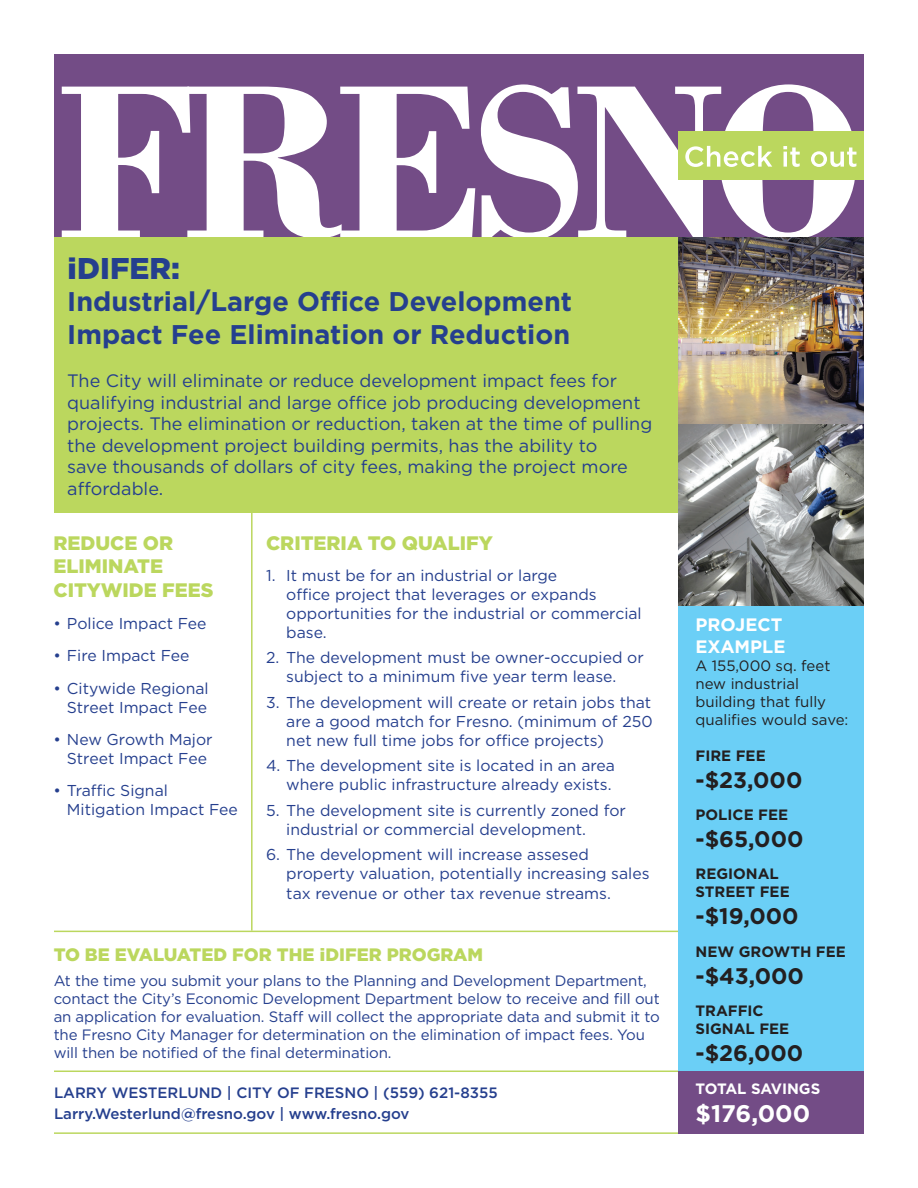
<style>
.page{position:relative;width:918px;height:1188px;background:#fff}
.page>*{position:absolute;margin:0;border:0;box-sizing:border-box;transform-origin:0 0}
.t1{font:900 30px "Gotham";color:#253f8e}
.t2{font:700 27px/32.4px "Gotham";color:#253f8e}
.t3{font:700 24px "Gotham";color:#fff}
.t4{font:700 22.5px "Gotham";color:#231f20}
.t5{font:900 19.5px/23.4px "Gotham";color:#bbd75e}
.t6{font:18px/21.6px "Gotham";color:#253f8e}
.t7{font:900 18px "Gotham";color:#bbd75e}
.t8{font:700 18px "Gotham";color:#fff}
.t9{font:15.75px/18.9px "Gotham";color:#253f8e}
.t10{font:15px/18px "Gotham";letter-spacing:-.01em;color:#253f8e}
.t11{font:500 15px "Gotham";color:#253f8e}
.t12{font:15px "Gotham";color:#231f20}
.t13{font:700 15px "Gotham";color:#231f20}
.t14{font:700 15px "Gotham";letter-spacing:-.01em;color:#fff}
.s1{font-family:"Arial"}
</style>
<div class="page">
<hr style="left:54px;top:1071px;width:635px;height:1px;background:#bbd75e">
<hr style="left:54px;top:1132px;width:635px;height:2px;background:#bbd75e">
<hr style="left:54px;top:931px;width:635px;height:1px;background:#bbd75e">
<hr style="left:251px;top:500px;width:2px;height:431px;background:#bbd75e">
<div style="left:54px;top:54px;width:810px;height:184px;background:#734c86"></div>
<svg style="left:62px;top:87px;width:413px;height:151px"></svg>
<div style="left:679px;top:131px;width:185px;height:49px;background:#bbd75e"></div>
<svg style="left:481px;top:84px;width:375px;height:154px"></svg>
<div style="left:54px;top:238px;width:810px;height:275px;background:#bbd75e"></div>
<div style="left:678px;top:606px;width:186px;height:465px;background:#6bcff6"></div>
<img style="left:678px;top:238px;width:186px;height:367px">
<div style="left:678px;top:1071px;width:186px;height:63px;background:#734c86"></div>
<p class="t1" style="left:67px;top:248px;width:114px"><span class="s1">i</span>DIFER:</p>
<p class="t2" style="left:67px;top:286px;width:506px">Industrial/Large Office Development<br>Impact Fee Elimination or Reduction</p>
<p class="t6" style="left:67px;top:370px;width:587px">The City will eliminate or reduce development impact fees for qualifying industrial and large office job producing development projects. The elimination or reduction, taken at the time of pulling the development project building permits, has the ability to<br>save thousands of dollars of city fees, making the project more affordable.</p>
<p class="t5" style="left:53px;top:531px;width:121px">REDUCE OR<br>ELIMINATE</p>
<p class="t5" style="left:53px;top:578px;width:162px">CITYWIDE FEES</p>
<p class="t9" style="left:53px;top:614px;width:155px">• Police Impact Fee</p>
<p class="t9" style="left:53px;top:646px;width:138px">• Fire Impact Fee</p>
<p class="t9" style="left:53px;top:679px;width:157px;text-align:right">• Citywide Regional<br>Street Impact Fee</p>
<p class="t9" style="left:53px;top:730px;width:161px;text-align:center">• New Growth Major<br>Street Impact Fee</p>
<p class="t9" style="left:67px;top:781px;width:172px;text-indent:-14px">• Traffic Signal<br>Mitigation Impact Fee</p>
<p class="t5" style="left:266px;top:531px;width:228px">CRITERIA TO QUALIFY</p>
<p class="t9" style="left:286px;top:566px;width:357px;text-indent:-20px">1. It must be for an industrial or large<br>office project that leverages or expands opportunities for the industrial or commercial base.</p>
<p class="t9" style="left:266px;top:648px;width:379px;text-align:center">2. The development must be owner-occupied or subject to a minimum five year term lease.</p>
<p class="t9" style="left:286px;top:692px;width:368px;text-align:justify;text-indent:-20px">3. The development will create or retain jobs that are a good match for Fresno. (minimum of 250 net new full time jobs for office projects)</p>
<p class="t9" style="left:266px;top:756px;width:350px;text-align:right">4. The development site is located in an area where public infrastructure already exists.</p>
<p class="t9" style="left:286px;top:800px;width:341px;text-indent:-20px">5. The development site is currently zoned for industrial or commercial development.</p>
<p class="t9" style="left:286px;top:845px;width:365px;line-height:19.4px;text-indent:-20px">6. The development will increase assesed property valuation, potentially increasing sales tax revenue or other tax revenue streams.</p>
<p class="t7" style="left:54px;top:942px;width:431px">TO BE EVALUATED FOR THE <span class="s1">i</span>DIFER PROGRAM</p>
<p class="t10" style="left:54px;top:971px;width:608px">At the time you submit your plans to the Planning and Development Department, contact the City’s Economic Development Department below to receive and fill out an application for evaluation. Staff will collect the appropriate data and submit it to the Fresno City Manager for determination on the elimination of impact fees. You will then be notified of the final determination.</p>
<p class="t11" style="left:54px;top:1082px;width:445px">LARRY WESTERLUND | CITY OF FRESNO | (559) 621-8355</p>
<p class="t11" style="left:54px;top:1104px;width:357px">Larry.Westerlund@fresno.gov | www.fresno.gov</p>
<p class="t8" style="left:696px;top:613px;width:88px">PROJECT</p>
<p class="t8" style="left:696px;top:634px;width:91px">EXAMPLE</p>
<p class="t12" style="left:696px;top:656px;width:136px">A 155,000 sq. feet</p>
<p class="t12" style="left:696px;top:674px;width:105px">new industrial</p>
<p class="t12" style="left:696px;top:692px;width:132px">building that fully</p>
<p class="t12" style="left:696px;top:710px;width:154px">qualifies would save:</p>
<p class="t13" style="left:696px;top:745px;width:72px">FIRE FEE</p>
<p class="t4" style="left:696px;top:765px;width:108px">-$23,000</p>
<p class="t13" style="left:696px;top:805px;width:94px">POLICE FEE</p>
<p class="t4" style="left:696px;top:824px;width:110px">-$65,000</p>
<p class="t13" style="left:696px;top:864px;width:85px">REGIONAL</p>
<p class="t13" style="left:696px;top:882px;width:96px">STREET FEE</p>
<p class="t4" style="left:696px;top:901px;width:105px">-$19,000</p>
<p class="t13" style="left:696px;top:942px;width:152px">NEW GROWTH FEE</p>
<p class="t4" style="left:696px;top:961px;width:110px">-$43,000</p>
<p class="t13" style="left:696px;top:1001px;width:70px">TRAFFIC</p>
<p class="t13" style="left:696px;top:1019px;width:95px">SIGNAL FEE</p>
<p class="t4" style="left:696px;top:1038px;width:109px">-$26,000</p>
<p class="t14" style="left:696px;top:1078px;width:126px">TOTAL SAVINGS</p>
<p class="t3" style="left:696px;top:1098px;width:116px">$176,000</p>
</div>
